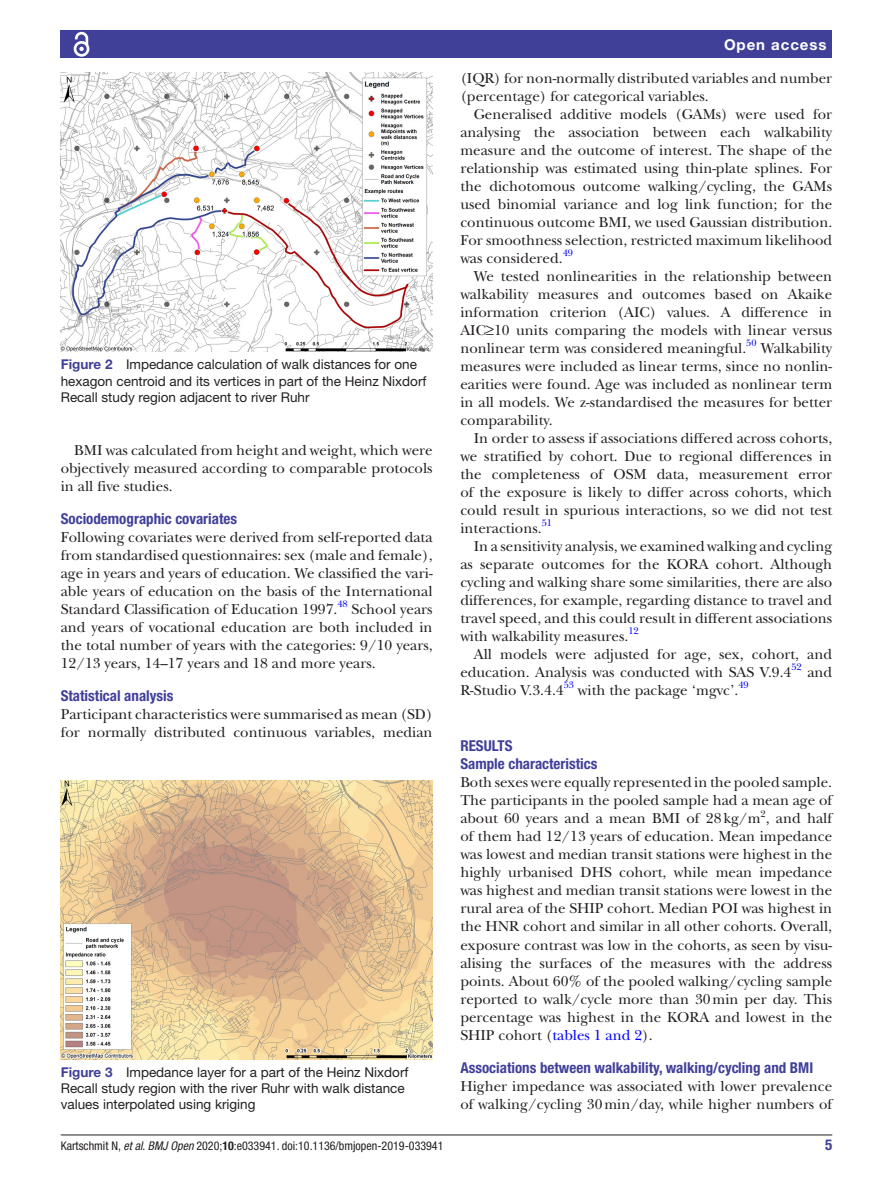
<style>
.page{position:relative;width:893px;height:1191px;background:#fff}
.page>*{position:absolute;margin:0;border:0;box-sizing:border-box;transform-origin:0 0}
.t1{font:15px/18px "New Baskerville";color:#231f20;text-align:justify}
.t2{font:700 condensed 15px/18px "Helvetica Neue LT Std";color:#414099}
.t3{font:700 15px "Helvetica Neue LT Std";letter-spacing:.065em;color:#fff}
.t4{font:13.5px/16.2px "Helvetica Neue LT Std";color:#231f20}
.t5{font:condensed 12px "Helvetica Neue LT Std";color:#231f20}
.t6{font:9.9px "New Baskerville";color:#00f}
.t7{font:9.9px "New Baskerville";color:#231f20}
.s1{font-weight:700;color:#414099}
.s2{color:#00f}
.s3{font-style:italic}
.s4{font-weight:700}
</style>
<div class="page">
<hr style="left:61px;top:1134px;width:771px;height:1px;background:#231f20">
<div style="left:61px;top:31px;width:771px;height:27px;background:#414099"></div>
<svg style="left:73px;top:31px;width:17px;height:26px"></svg>
<img style="left:61px;top:73px;width:372px;height:279px">
<img style="left:61px;top:780px;width:372px;height:279px">
<p class="t4" style="left:61px;top:356px;width:367px"><span class="s1">Figure 2</span> Impedance calculation of walk distances for one hexagon centroid and its vertices in part of the Heinz Nixdorf<br>Recall study region adjacent to river Ruhr</p>
<p class="t1" style="left:61px;top:441px;width:373px;text-indent:14px">BMI was calculated from height and weight, which were objectively measured according to comparable protocols in all five studies.</p>
<p class="t2" style="left:61px;top:509px;width:178px">Sociodemographic covariates</p>
<p class="t1" style="left:61px;top:528px;width:373px">Following covariates were derived from self-reported data from standardised questionnaires: sex (male and female), age in years and years of education. We classified the vari&shy;able years of education on the basis of the International Standard Classification of Education 1997.<sup>48</sup> School years and years of vocational education are both included in the total number of years with the categories: 9/10 years, 12/13 years, 14–17 years and 18 and more years.</p>
<p class="t2" style="left:61px;top:686px;width:114px">Statistical analysis</p>
<p class="t1" style="left:61px;top:705px;width:373px">Participant characteristics were summarised as mean (SD) for normally distributed continuous variables, median</p>
<p class="t4" style="left:61px;top:1063px;width:349px"><span class="s1">Figure 3</span> Impedance layer for a part of the Heinz Nixdorf<br>Recall study region with the river Ruhr with walk distance values interpolated using kriging</p>
<p class="t3" style="left:724px;top:35px;width:104px">Open access</p>
<p class="t1" style="left:460px;top:69px;width:373px">(IQR) for non-normally distributed variables and number (percentage) for categorical variables.</p>
<p class="t1" style="left:460px;top:105px;width:373px;text-indent:14px">Generalised additive models (GAMs) were used for analysing the association between each walkability measure and the outcome of interest. The shape of the relationship was estimated using thin-plate splines. For the dichotomous outcome walking/cycling, the GAMs used binomial variance and log link function; for the continuous outcome BMI, we used Gaussian distribution.<br>For smoothness selection, restricted maximum likelihood was considered.<sup>49</sup></p>
<p class="t1" style="left:460px;top:267px;width:373px;text-indent:14px">We tested nonlinearities in the relationship between walkability measures and outcomes based on Akaike information criterion (AIC) values. A difference in AIC≥10 units comparing the models with linear versus nonlinear term was considered meaningful.</p>
<p class="t6" style="left:746px;top:337px;width:12px">50</p>
<p class="t1" style="left:460px;top:339px;width:373px;text-indent:300px">Walkability measures were included as linear terms, since no nonlin&shy;earities were found. Age was included as nonlinear term in all models. We z-standardised the measures for better comparability.</p>
<p class="t1" style="left:460px;top:429px;width:373px;text-indent:14px">In order to assess if associations differed across cohorts, we stratified by cohort. Due to regional differences in the completeness of OSM data, measurement error of the exposure is likely to differ across cohorts, which could result in spurious interactions, so we did not test interactions.<sup>51</sup></p>
<p class="t1" style="left:460px;top:537px;width:373px;text-indent:14px">In a sensitivity analysis, we examined walking and cycling as separate outcomes for the KORA cohort. Although cycling and walking share some similarities, there are also differences, for example, regarding distance to travel and travel speed, and this could result in different associations with walkability measures.</p>
<p class="t6" style="left:628px;top:625px;width:12px">12</p>
<p class="t1" style="left:460px;top:645px;width:373px;text-indent:14px">All models were adjusted for age, sex, cohort, and education. Analysis was conducted with SAS V.9.4</p>
<p class="t6" style="left:791px;top:661px;width:12px">52</p>
<p class="t1" style="left:807px;top:663px;width:26px">and</p>
<p class="t1" style="left:460px;top:681px;width:105px">R-Studio V.3.4.4</p>
<p class="t6" style="left:564px;top:679px;width:12px">53</p>
<p class="t1" style="left:578px;top:681px;width:162px">with the package ‘mgvc’.</p>
<p class="t6" style="left:738px;top:679px;width:12px">49</p>
<p class="t2" style="left:460px;top:737px;width:139px">Results<br>Sample characteristics</p>
<p class="t1" style="left:460px;top:773px;width:373px">Both sexes were equally represented in the pooled sample.<br>The participants in the pooled sample had a mean age of about 60 years and a mean BMI of 28kg/m , and half</p>
<p class="t7" style="left:761px;top:807px;width:7px">2</p>
<p class="t1" style="left:460px;top:827px;width:373px">of them had 12/13 years of education. Mean impedance was lowest and median transit stations were highest in the highly urbanised DHS cohort, while mean impedance was highest and median transit stations were lowest in the rural area of the SHIP cohort. Median POI was highest in the HNR cohort and similar in all other cohorts. Overall, exposure contrast was low in the cohorts, as seen by visu&shy;alising the surfaces of the measures with the address points. About 60% of the pooled walking/cycling sample reported to walk/cycle more than 30min per day. This percentage was highest in the KORA and lowest in the SHIP cohort (<span class="s2">tables 1 and 2</span>).</p>
<p class="t2" style="left:460px;top:1058px;width:354px">Associations between walkability, walking/cycling and BMI</p>
<p class="t1" style="left:460px;top:1077px;width:373px">Higher impedance was associated with lower prevalence of walking/cycling 30min/day, while higher numbers of</p>
<p class="t5" style="left:61px;top:1138px;width:384px">Kartschmit N, <span class="s3">et al</span>. <span class="s3">BMJ Open</span> 2020;<span class="s4">10</span>:e033941. doi:10.1136/bmjopen-2019-033941</p>
<p class="t2" style="left:825px;top:1135px;width:9px">5</p>
</div>
